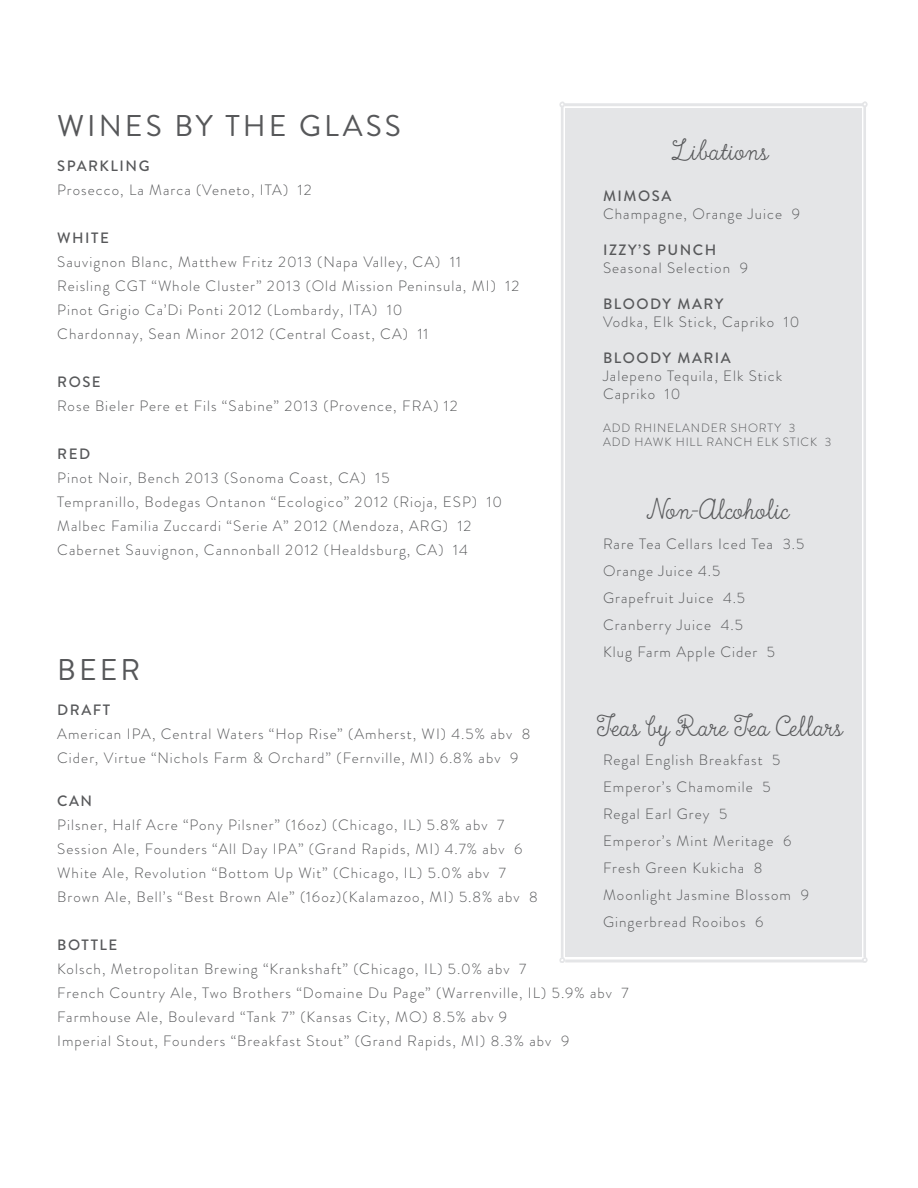
<style>
.page{position:relative;width:918px;height:1188px;background:#fff}
.page>*{position:absolute;margin:0;border:0;box-sizing:border-box;transform-origin:0 0}
.t1{font:34.5px "True North Script";color:#57585a}
.t2{font:30px "Brandon Grotesque";letter-spacing:.1em;color:#57585a}
.t3{font:300 15px/24px "Brandon Grotesque";letter-spacing:.07em;color:#57585a}
.t4{font:500 15px "Brandon Grotesque";letter-spacing:.1em;color:#57585a}
.t5{font:300 12px/14.4px "Brandon Grotesque";letter-spacing:.07em;color:#57585a}
</style>
<div class="page">
<div style="left:565px;top:108px;width:297px;height:849px;background:#e4e5e7"></div>
<svg style="left:559px;top:101px;width:6px;height:6px"></svg>
<hr style="left:561px;top:107px;width:3px;height:851px;background:#e4e5e7">
<svg style="left:559px;top:958px;width:6px;height:5px"></svg>
<svg style="left:862px;top:101px;width:6px;height:6px"></svg>
<hr style="left:863px;top:107px;width:3px;height:850px;background:#e4e5e7">
<svg style="left:862px;top:957px;width:6px;height:6px"></svg>
<hr style="left:565px;top:103px;width:299px;height:3px;background:#e4e5e7">
<hr style="left:565px;top:960px;width:299px;height:2px;background:#e4e5e7">
<h2 class="t2" style="left:57px;top:105px;width:345px">WINES BY THE GLASS</h2>
<p class="t4" style="left:57px;top:155px;width:94px">SPARKLING</p>
<p class="t3" style="left:57px;top:178px;width:256px">Prosecco, La Marca (Veneto, ITA) 12</p>
<p class="t4" style="left:57px;top:227px;width:53px">WHITE</p>
<p class="t3" style="left:57px;top:250px;width:463px">Sauvignon Blanc, Matthew Fritz 2013 (Napa Valley, CA) 11<br>Reisling CGT “Whole Cluster” 2013 (Old Mission Peninsula, MI) 12<br>Pinot Grigio Ca’Di Ponti 2012 (Lombardy, ITA) 10<br>Chardonnay, Sean Minor 2012 (Central Coast, CA) 11</p>
<p class="t4" style="left:57px;top:371px;width:45px">ROSE</p>
<p class="t3" style="left:57px;top:394px;width:402px">Rose Bieler Pere et Fils “Sabine” 2013 (Provence, FRA) 12</p>
<p class="t4" style="left:57px;top:443px;width:34px">RED</p>
<p class="t3" style="left:57px;top:466px;width:446px">Pinot Noir, Bench 2013 (Sonoma Coast, CA) 15<br>Tempranillo, Bodegas Ontanon “Ecologico” 2012 (Rioja, ESP) 10<br>Malbec Familia Zuccardi “Serie A” 2012 (Mendoza, ARG) 12<br>Cabernet Sauvignon, Cannonball 2012 (Healdsburg, CA) 14</p>
<h1 class="t1" style="left:672px;top:132px;width:98px">Libations</h1>
<p class="t4" style="left:603px;top:186px;width:70px">MIMOSA</p>
<p class="t3" style="left:603px;top:202px;width:199px">Champagne, Orange Juice 9</p>
<p class="t4" style="left:603px;top:240px;width:115px">IZZY’S PUNCH</p>
<p class="t3" style="left:603px;top:256px;width:147px">Seasonal Selection 9</p>
<p class="t4" style="left:603px;top:294px;width:122px">BLOODY MARY</p>
<p class="t3" style="left:603px;top:310px;width:198px">Vodka, Elk Stick, Capriko 10</p>
<p class="t4" style="left:603px;top:348px;width:129px">BLOODY MARIA</p>
<p class="t3" style="left:603px;top:367px;width:181px;line-height:18px">Jalepeno Tequila, Elk Stick<br>Capriko 10</p>
<p class="t5" style="left:603px;top:420px;width:230px">ADD RHINELANDER SHORTY 3<br>ADD HAWK HILL RANCH ELK STICK 3</p>
<h1 class="t1" style="left:647px;top:491px;width:144px">Non-Alcoholic</h1>
<p class="t3" style="left:603px;top:530px;width:203px;line-height:27px">Rare Tea Cellars Iced Tea 3.5<br>Orange Juice 4.5<br>Grapefruit Juice 4.5<br>Cranberry Juice 4.5<br>Klug Farm Apple Cider 5</p>
<h2 class="t2" style="left:57px;top:649px;width:85px">BEER</h2>
<p class="t4" style="left:57px;top:699px;width:54px">DRAFT</p>
<p class="t3" style="left:57px;top:722px;width:475px">American IPA, Central Waters “Hop Rise” (Amherst, WI) 4.5% abv 8<br>Cider, Virtue “Nichols Farm &amp; Orchard” (Fernville, MI) 6.8% abv 9</p>
<p class="t4" style="left:57px;top:790px;width:36px">CAN</p>
<p class="t3" style="left:57px;top:812px;width:482px">Pilsner, Half Acre “Pony Pilsner” (16oz) (Chicago, IL) 5.8% abv 7<br>Session Ale, Founders “All Day IPA” (Grand Rapids, MI) 4.7% abv 6<br>White Ale, Revolution “Bottom Up Wit” (Chicago, IL) 5.0% abv 7<br>Brown Ale, Bell’s “Best Brown Ale” (16oz)(Kalamazoo, MI) 5.8% abv 8</p>
<p class="t4" style="left:57px;top:934px;width:62px">BOTTLE</p>
<p class="t3" style="left:57px;top:956px;width:573px">Kolsch, Metropolitan Brewing “Krankshaft” (Chicago, IL) 5.0% abv 7<br>French Country Ale, Two Brothers “Domaine Du Page” (Warrenville, IL) 5.9% abv 7<br>Farmhouse Ale, Boulevard “Tank 7” (Kansas City, MO) 8.5% abv 9<br>Imperial Stout, Founders “Breakfast Stout” (Grand Rapids, MI) 8.3% abv 9</p>
<h1 class="t1" style="left:597px;top:708px;width:247px">Teas by Rare Tea Cellars</h1>
<p class="t3" style="left:603px;top:746px;width:207px;line-height:27px">Regal English Breakfast 5<br>Emperor’s Chamomile 5<br>Regal Earl Grey 5<br>Emperor’s Mint Meritage 6<br>Fresh Green Kukicha 8<br>Moonlight Jasmine Blossom 9<br>Gingerbread Rooibos 6</p>
</div>
